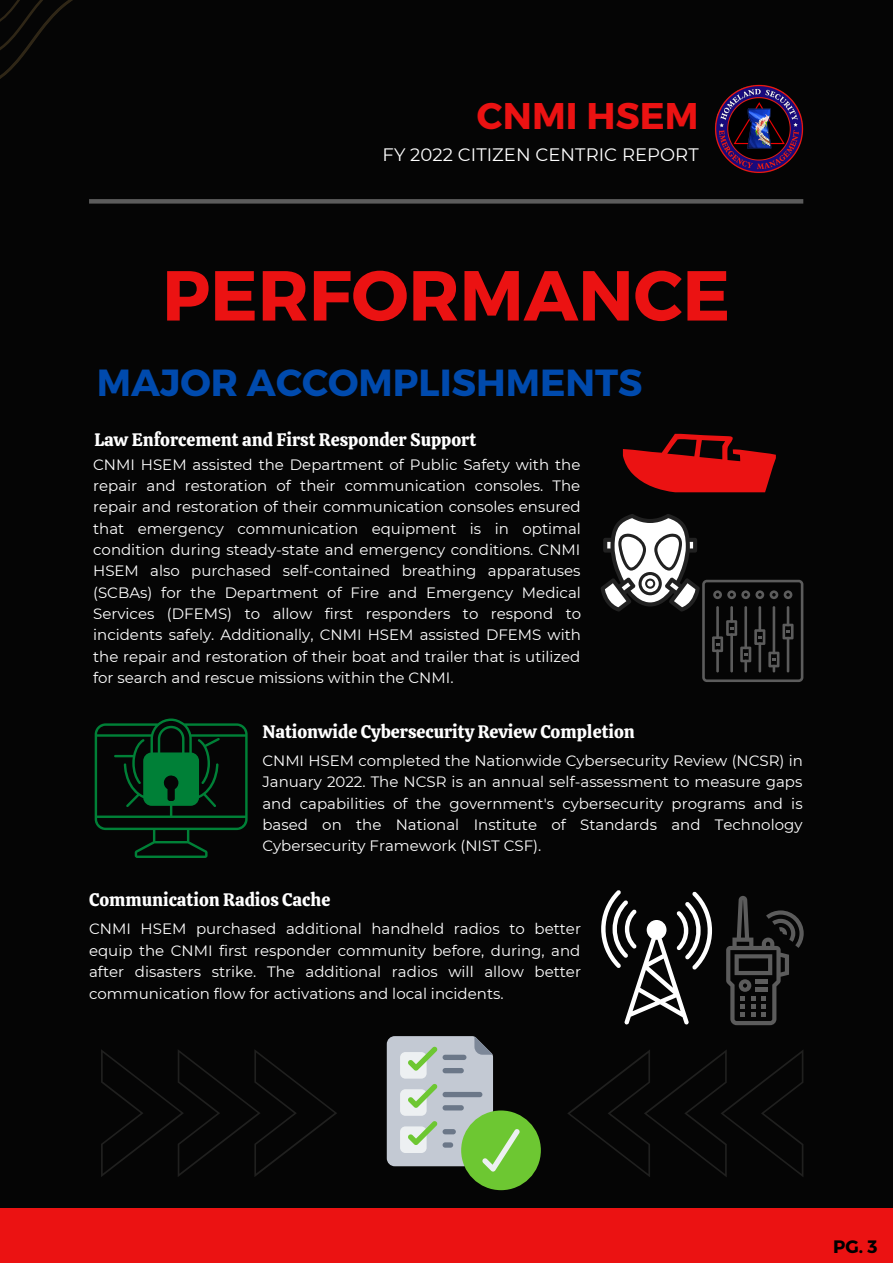
<style>
.page{position:relative;width:893px;height:1264px;background:#fff}
.page>*{position:absolute;margin:0;border:0;box-sizing:border-box;transform-origin:0 0}
.t1{font:700 70.65px "Montserrat";color:#eb1212}
.t2{font:700 37.65px "Montserrat";color:#004aad}
.t3{font:700 37.05px "Montserrat";letter-spacing:.005em;color:#eb1212}
.t4{font:18px "Calistoga";color:#fff}
.t5{font:18px "Montserrat";letter-spacing:.005em;color:#fff}
.t6{font:700 18px "Montserrat";color:#000}
.t7{font:15px/21.3px "Montserrat";color:#fff;text-align:justify}
</style>
<div class="page">
<div style="left:0;top:0;width:892px;height:1262px;background:#050505"></div>
<hr style="left:89px;top:199px;width:714px;height:4px;background:#5c5c5c">
<div style="left:0;top:1208px;width:892px;height:54px;background:#eb1212"></div>
<svg style="left:0;top:0;width:73px;height:79px"></svg>
<img style="left:715px;top:84px;width:88px;height:89px">
<svg style="left:726px;top:896px;width:77px;height:129px"></svg>
<svg style="left:623px;top:434px;width:152px;height:58px"></svg>
<svg style="left:95px;top:718px;width:152px;height:140px"></svg>
<svg style="left:601px;top:514px;width:202px;height:168px"></svg>
<svg style="left:601px;top:890px;width:111px;height:134px"></svg>
<div style="left:461px;top:1110px;width:80px;height:80px;background:#6dc732;border-radius:50%"></div>
<svg style="left:387px;top:1036px;width:133px;height:135px"></svg>
<div style="left:442px;top:1054px;width:24px;height:6px;background:#6b7788;border-radius:3px"></div>
<div style="left:442px;top:1067px;width:22px;height:6px;background:#6b7788;border-radius:3px"></div>
<div style="left:442px;top:1091px;width:40px;height:6px;background:#6b7788;border-radius:3px"></div>
<div style="left:442px;top:1105px;width:22px;height:5px;background:#6b7788;border-radius:3px"></div>
<div style="left:442px;top:1129px;width:14px;height:5px;background:#6b7788;border-radius:3px"></div>
<div style="left:442px;top:1142px;width:11px;height:5px;background:#6b7788;border-radius:3px"></div>
<svg style="left:101px;top:1049px;width:236px;height:128px"></svg>
<svg style="left:567px;top:1050px;width:236px;height:127px"></svg>
<h3 class="t3" style="left:477px;top:91px;width:223px">CNMI HSEM</h3>
<p class="t5" style="left:382px;top:144px;width:317px">FY 2022 CITIZEN CENTRIC REPORT</p>
<h1 class="t1" style="left:162px;top:249px;width:569px">PERFORMANCE</h1>
<h2 class="t2" style="left:97px;top:358px;width:547px">MAJOR ACCOMPLISHMENTS</h2>
<p class="t4" style="left:95px;top:427px;width:383px">Law Enforcement and First Responder Support</p>
<p class="t7" style="left:93px;top:453px;width:489px">CNMI HSEM assisted the Department of Public Safety with the repair and restoration of their communication consoles. The repair and restoration of their communication consoles ensured that emergency communication equipment is in optimal condition during steady-state and emergency conditions. CNMI HSEM also purchased self-contained breathing apparatuses (SCBAs) for the Department of Fire and Emergency Medical Services (DFEMS) to allow first responders to respond to incidents safely. Additionally, CNMI HSEM assisted DFEMS with the repair and restoration of their boat and trailer that is utilized for search and rescue missions within the CNMI.</p>
<p class="t4" style="left:262px;top:719px;width:374px">Nationwide Cybersecurity Review Completion</p>
<p class="t7" style="left:262px;top:749px;width:542px">CNMI HSEM completed the Nationwide Cybersecurity Review (NCSR) in January 2022. The NCSR is an annual self-assessment to measure gaps and capabilities of the government's cybersecurity programs and is based on the National Institute of Standards and Technology Cybersecurity Framework (NIST CSF).</p>
<p class="t4" style="left:89px;top:888px;width:243px">Communication Radios Cache</p>
<p class="t7" style="left:89px;top:918px;width:493px">CNMI HSEM purchased additional handheld radios to better equip the CNMI first responder community before, during, and after disasters strike. The additional radios will allow better communication flow for activations and local incidents.</p>
<p class="t6" style="left:833px;top:1235px;width:46px">PG. 3</p>
</div>
